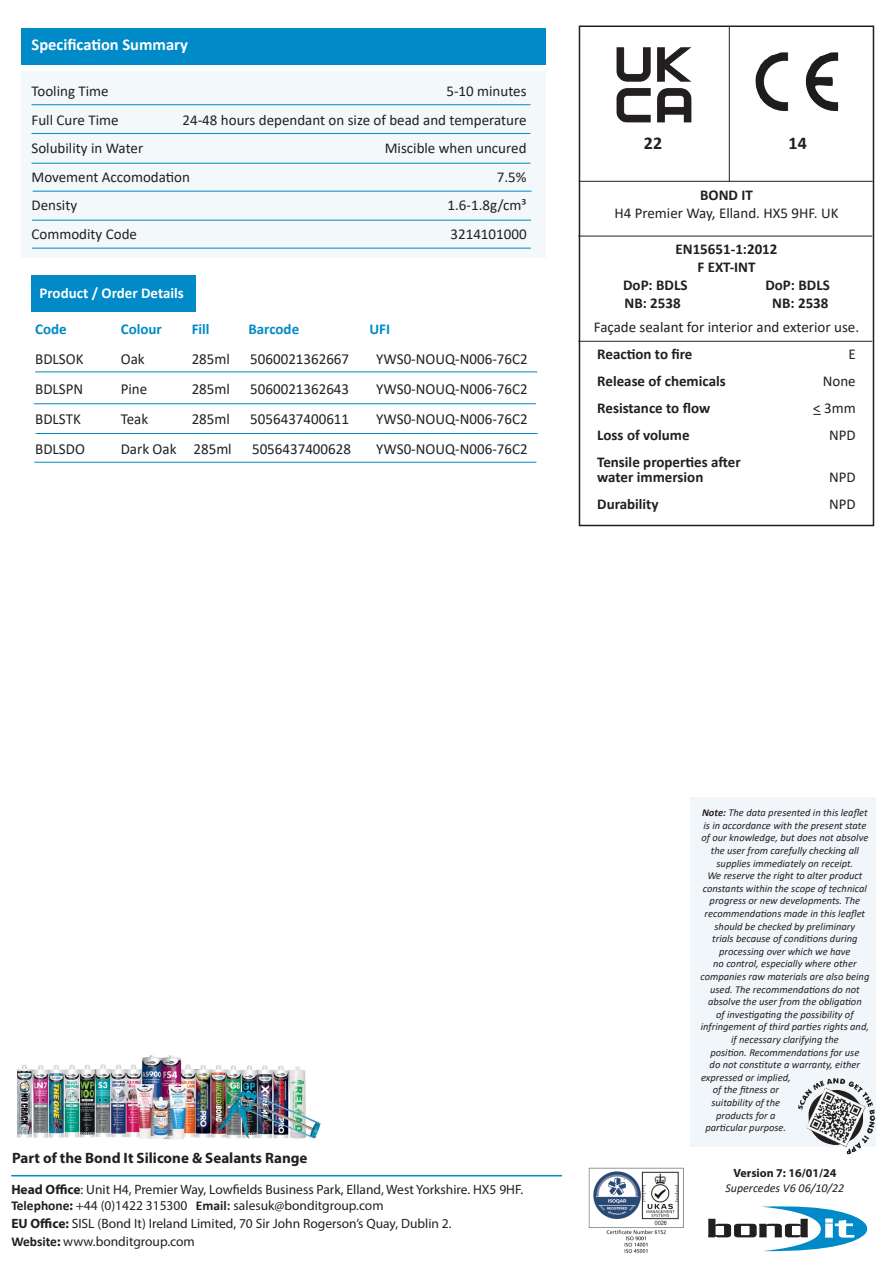
<style>
.page{position:relative;width:893px;height:1263px;background:#fff}
.page>*{position:absolute;margin:0;border:0;box-sizing:border-box;transform-origin:0 0}
.t1{font:700 18px "Calibri";color:#231f20}
.t2{font:700 16.5px "Calibri";color:#fff}
.t3{font:15.3px "Calibri";color:#231f20}
.t4{font:15px "Calibri";color:#231f20}
.t5{font:700 15px "Calibri";color:#231f20}
.t6{font:700 15px "Myriad Pro";color:#231f20}
.t7{font:700 15px "Calibri";color:#008ac7}
.t8{font:700 15px "Calibri";color:#fff}
.t9{font:13.5px "Myriad Pro";color:#231f20}
.t10{font:italic 12px "Calibri";color:#231f20}
.t11{font:700 12px "Myriad Pro";color:#231f20}
.t12{font:italic 10.5px/12.6px "Calibri";color:#231f20;text-align:center}
.s1{font-weight:700}
.s2{font-family:"Calibri";font-weight:700}
</style>
<div class="page">
<div style="left:690px;top:798px;width:186px;height:349px;background:#f0f6fa"></div>
<svg style="left:708px;top:1206px;width:160px;height:46px"></svg>
<img style="left:589px;top:1167px;width:95px;height:86px">
<img style="left:799px;top:1078px;width:67px;height:69px">
<div style="left:31px;top:275px;width:164px;height:37px;background:#008ac7"></div>
<div style="left:21px;top:71px;width:524px;height:187px;background:#f3f8fb"></div>
<div style="left:21px;top:28px;width:524px;height:37px;background:#008ac7"></div>
<hr style="left:32px;top:104px;width:498px;height:1px;background:#008ac7">
<hr style="left:32px;top:133px;width:498px;height:1px;background:#008ac7">
<hr style="left:32px;top:163px;width:498px;height:1px;background:#008ac7">
<hr style="left:35px;top:371px;width:502px;height:1px;background:#008ac7">
<div style="left:579px;top:26px;width:295px;height:500px;border:2px solid #231f20"></div>
<img style="left:755px;top:52px;width:83px;height:59px">
<img style="left:616px;top:47px;width:76px;height:76px">
<hr style="left:579px;top:181px;width:294px;height:1px;background:#231f20">
<hr style="left:729px;top:27px;width:1px;height:155px;background:#231f20">
<hr style="left:578px;top:236px;width:294px;height:1px;background:#231f20">
<hr style="left:578px;top:341px;width:294px;height:1px;background:#231f20">
<hr style="left:33px;top:191px;width:498px;height:1px;background:#008ac7">
<hr style="left:34px;top:403px;width:502px;height:1px;background:#008ac7">
<hr style="left:32px;top:220px;width:499px;height:1px;background:#008ac7">
<hr style="left:36px;top:433px;width:502px;height:1px;background:#008ac7">
<hr style="left:34px;top:462px;width:502px;height:1px;background:#008ac7">
<hr style="left:11px;top:1175px;width:551px;height:1px;background:#008ac7">
<hr style="left:11px;top:1176px;width:551px;height:1px;background:#008ac7">
<img style="left:17px;top:1055px;width:304px;height:85px">
<hr style="left:32px;top:248px;width:499px;height:1px;background:#008ac7">
<p class="t2" style="left:32px;top:33px;width:158px">Specification Summary</p>
<p class="t4" style="left:32px;top:81px;width:79px">Tooling Time</p>
<p class="t4" style="left:446px;top:81px;width:82px">5-10 minutes</p>
<p class="t4" style="left:32px;top:109px;width:89px">Full Cure Time</p>
<p class="t4" style="left:182px;top:109px;width:346px">24-48 hours dependant on size of bead and temperature</p>
<p class="t4" style="left:32px;top:138px;width:113px">Solubility in Water</p>
<p class="t4" style="left:385px;top:138px;width:143px">Miscible when uncured</p>
<p class="t4" style="left:32px;top:166px;width:160px">Movement Accomodation</p>
<p class="t4" style="left:497px;top:166px;width:31px">7.5%</p>
<p class="t4" style="left:32px;top:195px;width:47px">Density</p>
<p class="t4" style="left:448px;top:195px;width:81px">1.6-1.8g/cm³</p>
<p class="t4" style="left:32px;top:223px;width:107px">Commodity Code</p>
<p class="t4" style="left:451px;top:223px;width:78px">3214101000</p>
<p class="t8" style="left:40px;top:282px;width:146px">Product / Order Details</p>
<p class="t7" style="left:35px;top:318px;width:33px">Code</p>
<p class="t7" style="left:121px;top:318px;width:43px">Colour</p>
<p class="t7" style="left:192px;top:318px;width:19px">Fill</p>
<p class="t7" style="left:248px;top:318px;width:52px">Barcode</p>
<p class="t7" style="left:369px;top:318px;width:22px">UFI</p>
<p class="t3" style="left:35px;top:348px;width:50px">BDLSOK</p>
<p class="t3" style="left:121px;top:348px;width:25px">Oak</p>
<p class="t3" style="left:192px;top:348px;width:40px">285ml</p>
<p class="t3" style="left:250px;top:348px;width:100px">5060021362667</p>
<p class="t3" style="left:376px;top:348px;width:153px">YWS0-NOUQ-N006-76C2</p>
<p class="t3" style="left:35px;top:378px;width:50px">BDLSPN</p>
<p class="t3" style="left:121px;top:378px;width:28px">Pine</p>
<p class="t3" style="left:192px;top:378px;width:40px">285ml</p>
<p class="t3" style="left:250px;top:378px;width:100px">5060021362643</p>
<p class="t3" style="left:376px;top:378px;width:153px">YWS0-NOUQ-N006-76C2</p>
<p class="t3" style="left:35px;top:408px;width:47px">BDLSTK</p>
<p class="t3" style="left:121px;top:408px;width:29px">Teak</p>
<p class="t3" style="left:192px;top:408px;width:40px">285ml</p>
<p class="t3" style="left:250px;top:408px;width:100px">5056437400611</p>
<p class="t3" style="left:376px;top:408px;width:153px">YWS0-NOUQ-N006-76C2</p>
<p class="t3" style="left:35px;top:438px;width:51px">BDLSDO</p>
<p class="t3" style="left:121px;top:438px;width:112px">Dark Oak 285ml</p>
<p class="t3" style="left:252px;top:438px;width:100px">5056437400628</p>
<p class="t3" style="left:376px;top:438px;width:153px">YWS0-NOUQ-N006-76C2</p>
<p class="t1" style="left:644px;top:130px;width:20px">22</p>
<p class="t1" style="left:789px;top:130px;width:20px">14</p>
<p class="t5" style="left:700px;top:185px;width:54px">BOND IT</p>
<p class="t4" style="left:614px;top:203px;width:226px">H4 Premier Way, Elland. HX5 9HF. UK</p>
<p class="t5" style="left:675px;top:239px;width:103px">EN15651-1:2012</p>
<p class="t5" style="left:697px;top:257px;width:60px">F EXT-INT</p>
<p class="t5" style="left:623px;top:275px;width:66px">DoP: BDLS</p>
<p class="t5" style="left:765px;top:275px;width:66px">DoP: BDLS</p>
<p class="t5" style="left:624px;top:293px;width:58px">NB: 2538</p>
<p class="t5" style="left:772px;top:293px;width:58px">NB: 2538</p>
<p class="t4" style="left:594px;top:316px;width:267px">Façade sealant for interior and exterior use.</p>
<p class="t5" style="left:597px;top:343px;width:97px">Reaction to fire</p>
<p class="t4" style="left:848px;top:343px;width:9px">E</p>
<p class="t5" style="left:597px;top:370px;width:130px">Release of chemicals</p>
<p class="t4" style="left:823px;top:370px;width:34px">None</p>
<p class="t5" style="left:597px;top:397px;width:115px">Resistance to flow</p>
<p class="t4" style="left:813px;top:397px;width:44px">&lt; 3mm</p>
<p class="t5" style="left:597px;top:424px;width:94px">Loss of volume</p>
<p class="t4" style="left:829px;top:424px;width:28px">NPD</p>
<p class="t5" style="left:597px;top:451px;width:145px">Tensile properties after</p>
<p class="t5" style="left:597px;top:466px;width:108px">water immersion</p>
<p class="t4" style="left:829px;top:466px;width:28px">NPD</p>
<p class="t5" style="left:597px;top:493px;width:63px">Durability</p>
<p class="t4" style="left:829px;top:493px;width:28px">NPD</p>
<p class="t6" style="left:12px;top:1148px;width:297px">Part of the Bond It Silicone &amp; Sealants Range</p>
<p class="t9" style="left:11px;top:1181px;width:513px"><span class="s1">Head Office</span>: Unit H4, Premier Way, Lowfields Business Park, Elland, West Yorkshire. HX5 9HF.</p>
<p class="t9" style="left:11px;top:1197px;width:374px"><span class="s2">Telephone</span><span class="s1">:</span> +44 (0)1422 315300 <span class="s2">Email:</span> salesuk@bonditgroup.com</p>
<p class="t9" style="left:11px;top:1215px;width:442px"><span class="s1">EU Office:</span> SISL (Bond It) Ireland Limited, 70 Sir John Rogerson’s Quay, Dublin 2.</p>
<p class="t9" style="left:11px;top:1233px;width:185px"><span class="s2">Website</span><span class="s1">:</span> www.bonditgroup.com</p>
<p class="t12" style="left:701px;top:806px;width:168px"><span class="s1">Note:</span> The data presented in this leaflet is in accordance with the present state of our knowledge, but does not absolve the user from carefully checking all supplies immediately on receipt.</p>
<p class="t12" style="left:700px;top:869px;width:170px">We reserve the right to alter product constants within the scope of technical progress or new developments. The recommendations made in this leaflet should be checked by preliminary<br>trials because of conditions during processing over which we have<br>no control, especially where other companies raw materials are also being used. The recommendations do not absolve the user from the obligation<br>of investigating the possibility of infringement of third parties rights and, if necessary clarifying the</p>
<p class="t12" style="left:710px;top:1045px;width:151px">position. Recommendations for use</p>
<p class="t12" style="left:710px;top:1058px;width:152px">do not constitute a warranty, either</p>
<p class="t12" style="left:701px;top:1070px;width:91px">expressed or implied,</p>
<p class="t12" style="left:713px;top:1083px;width:68px">of the fitness or</p>
<p class="t12" style="left:711px;top:1096px;width:70px">suitability of the</p>
<p class="t12" style="left:716px;top:1108px;width:61px">products for a</p>
<p class="t12" style="left:705px;top:1121px;width:82px">particular purpose.</p>
<p class="t11" style="left:733px;top:1165px;width:105px">Version 7: 16/01/24</p>
<p class="t10" style="left:725px;top:1179px;width:120px">Supercedes V6 06/10/22</p>
</div>
